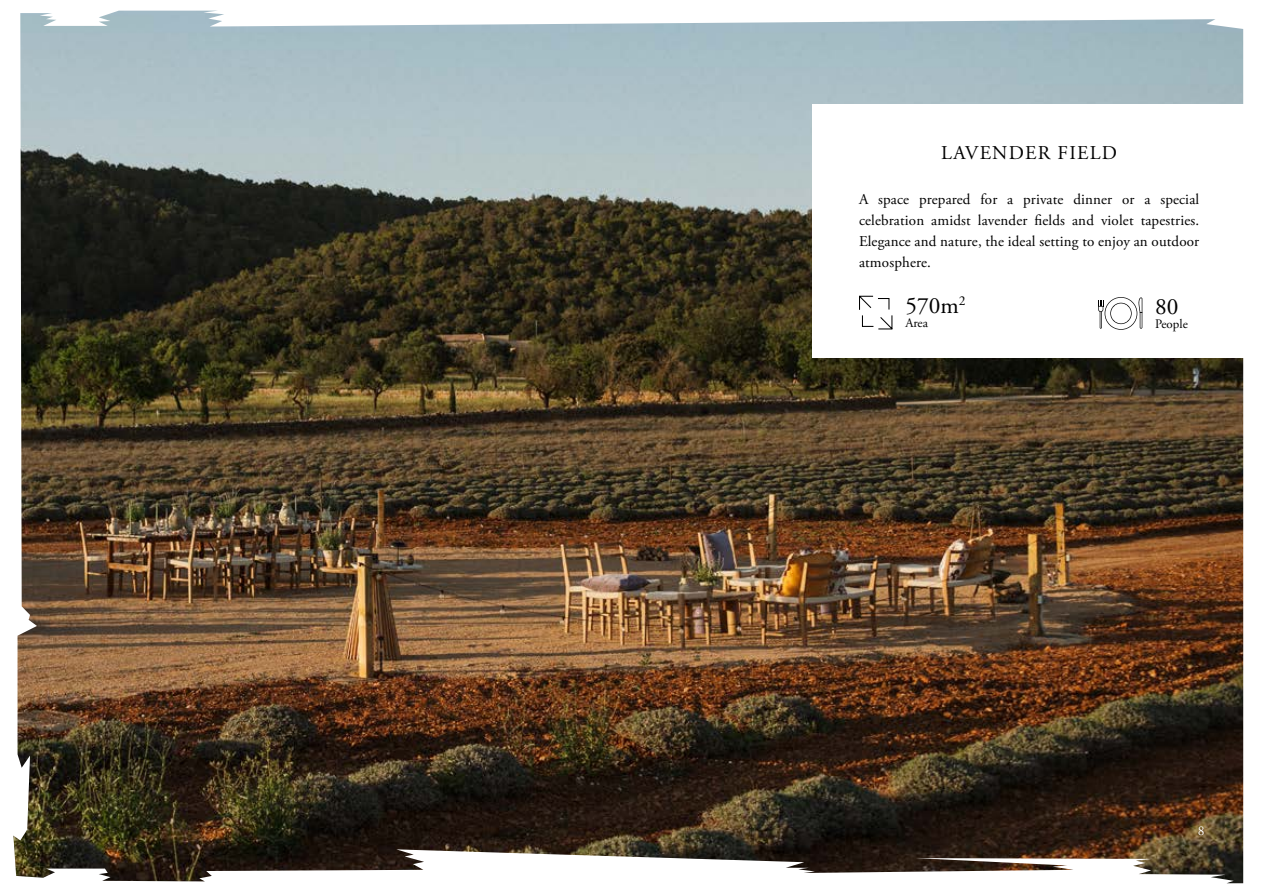
<style>
.page{position:relative;width:1263px;height:893px;background:#fff}
.page>*{position:absolute;margin:0;border:0;box-sizing:border-box;transform-origin:0 0}
.t1{font:23.4px "Adobe Garamond Pro";color:#000}
.t2{font:19.5px "Adobe Garamond Pro";letter-spacing:.065em;color:#000}
.t3{font:15px/21px "Adobe Garamond Pro";letter-spacing:.01em;color:#000;text-align:justify}
.t4{font:13.5px "Adobe Garamond Pro";color:#fff}
.t5{font:12.9px "Adobe Garamond Pro";color:#000}
</style>
<div class="page">
<img style="left:13px;top:10px;width:1231px;height:874px">
<div style="left:812px;top:104px;width:434px;height:254px;background:#fff"></div>
<svg style="left:859px;top:295px;width:34px;height:35px"></svg>
<svg style="left:1098px;top:297px;width:44px;height:33px"></svg>
<h2 class="t2" style="left:941px;top:141px;width:177px">LAVENDER FIELD</h2>
<p class="t3" style="left:859px;top:190px;width:342px">A space prepared for a private dinner or a special celebration amidst lavender fields and violet tapestries.<br>Elegance and nature, the ideal setting to enjoy an outdoor atmosphere.</p>
<h1 class="t1" style="left:905px;top:291px;width:62px">570m<sup>2</sup></h1>
<p class="t5" style="left:905px;top:315px;width:24px">Area</p>
<h1 class="t1" style="left:1155px;top:293px;width:25px">80</h1>
<p class="t5" style="left:1155px;top:316px;width:34px">People</p>
<p class="t4" style="left:1198px;top:823px;width:8px">8</p>
</div>
